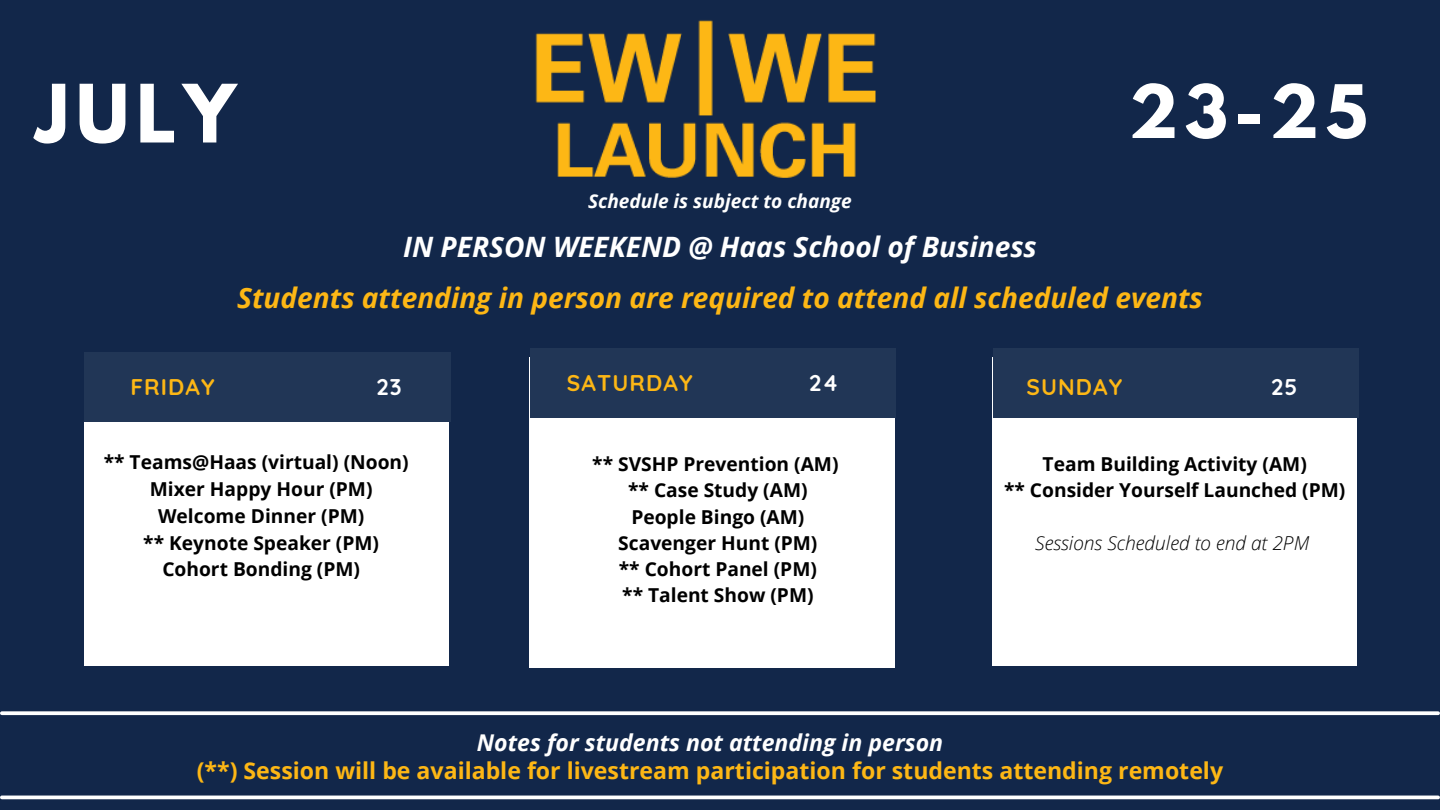
<style>
.page{position:relative;width:1440px;height:810px;background:#12274a}
.page>*{position:absolute;margin:0;border:0;box-sizing:border-box;transform-origin:0 0}
.t1{font:700 71.2px "League Spartan";color:#fff}
.t2{font:700 65.2px "League Spartan";color:#fff}
.t3{font:italic 700 28.1px "Open Sans";color:#fdb715}
.t4{font:italic 700 28.1px "Open Sans";color:#fff}
.t5{font:700 23.1px "Open Sans";color:#fdb715}
.t6{font:italic 700 23.1px "Open Sans";color:#fff}
.t7{font:700 22.7px "Quicksand";letter-spacing:.05em;color:#fdb715}
.t8{font:700 22.7px "Quicksand";color:#fff}
.t9{font:700 22.6px "Quicksand";letter-spacing:.05em;color:#fdb715}
.t10{font:700 22.6px "Quicksand";color:#fff}
.t11{font:700 19.2px "Open Sans";color:#000}
.t12{font:italic 300 19.2px "Open Sans";color:#000}
.t13{font:italic 700 19.1px "Open Sans";color:#fff}
</style>
<div class="page">
<div style="left:84px;top:357px;width:364px;height:308px;background:#fff"></div>
<div style="left:530px;top:358px;width:365px;height:309px;background:#fff"></div>
<div style="left:993px;top:358px;width:364px;height:308px;background:#fff"></div>
<img style="left:535px;top:20px;width:341px;height:158px">
<div style="left:84px;top:352px;width:367px;height:69px;background:#213656"></div>
<div style="left:530px;top:349px;width:366px;height:69px;background:#213656"></div>
<div style="left:993px;top:349px;width:366px;height:69px;background:#213656"></div>
<hr style="left:2px;top:796px;width:1436px;height:3px;background:#fff">
<svg style="left:2px;top:711px;width:1436px;height:4px;background:#ebecef"></svg>
<p class="t1" style="left:35px;top:78px;width:202px">JULY</p>
<p class="t2" style="left:1129px;top:79px;width:240px">23-25</p>
<p class="t13" style="left:588px;top:187px;width:265px">Schedule is subject to change</p>
<p class="t4" style="left:403px;top:227px;width:635px">IN PERSON WEEKEND @ Haas School of Business</p>
<p class="t3" style="left:237px;top:278px;width:967px">Students attending in person are required to attend all scheduled events</p>
<p class="t9" style="left:130px;top:372px;width:86px">FRIDAY</p>
<p class="t10" style="left:376px;top:372px;width:27px">23</p>
<p class="t7" style="left:567px;top:368px;width:127px">SATURDAY</p>
<p class="t8" style="left:809px;top:368px;width:31px">24</p>
<p class="t9" style="left:1026px;top:372px;width:97px">SUNDAY</p>
<p class="t10" style="left:1271px;top:372px;width:28px">25</p>
<p class="t11" style="left:104px;top:449px;width:306px">** Teams@Haas (virtual) (Noon)</p>
<p class="t11" style="left:150px;top:476px;width:224px">Mixer Happy Hour (PM)</p>
<p class="t11" style="left:158px;top:502px;width:208px">Welcome Dinner (PM)</p>
<p class="t11" style="left:143px;top:529px;width:237px">** Keynote Speaker (PM)</p>
<p class="t11" style="left:162px;top:556px;width:199px">Cohort Bonding (PM)</p>
<p class="t11" style="left:592px;top:451px;width:248px">** SVSHP Prevention (AM)</p>
<p class="t11" style="left:628px;top:477px;width:181px">** Case Study (AM)</p>
<p class="t11" style="left:631px;top:503px;width:175px">People Bingo (AM)</p>
<p class="t11" style="left:618px;top:529px;width:201px">Scavenger Hunt (PM)</p>
<p class="t11" style="left:619px;top:556px;width:200px">** Cohort Panel (PM)</p>
<p class="t11" style="left:622px;top:582px;width:193px">** Talent Show (PM)</p>
<p class="t11" style="left:1043px;top:451px;width:266px">Team Building Activity (AM)</p>
<p class="t11" style="left:1004px;top:477px;width:343px">** Consider Yourself Launched (PM)</p>
<p class="t12" style="left:1035px;top:529px;width:276px">Sessions Scheduled to end at 2PM</p>
<p class="t6" style="left:477px;top:727px;width:468px">Notes for students not attending in person</p>
<p class="t5" style="left:197px;top:754px;width:1028px">(**) Session will be available for livestream participation for students attending remotely</p>
</div>
